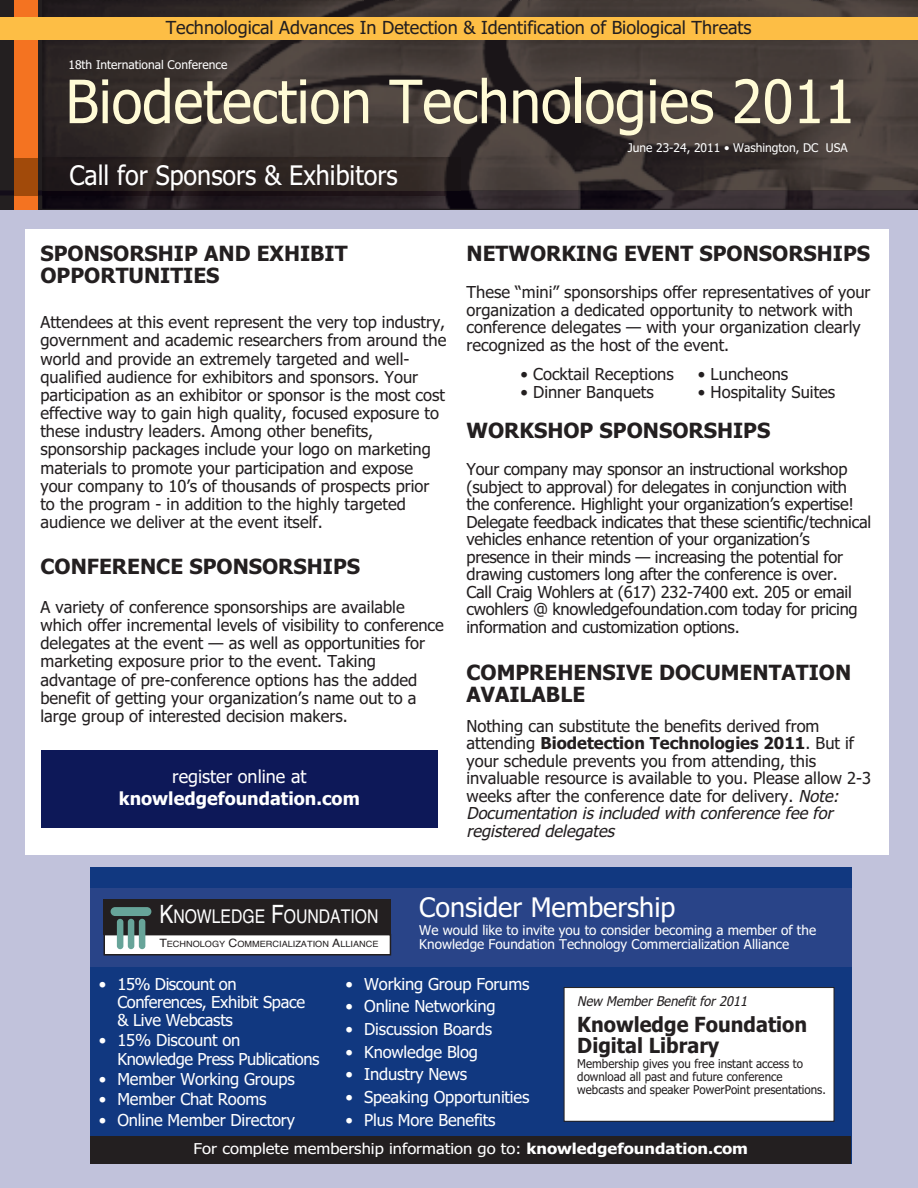
<style>
.page{position:relative;width:918px;height:1188px;background:#fff}
.page>*{position:absolute;margin:0;border:0;box-sizing:border-box;transform-origin:0 0}
.t1{font:59.85px "Tahoma";color:#fffbd6;scale:.94 1}
.t2{font:27px "Tahoma";color:#fff;scale:.93 1}
.t3{font:27px "Tahoma";color:#fff}
.t4{font:700 21px/22.6px "Tahoma";color:#231f20}
.t5{font:700 20.85px/21.6px "Tahoma";color:#231f20;scale:.95 1}
.t6{font:18.9px "Helvetica";color:#fff;scale:.83 1}
.t7{font:18px "Tahoma";color:#231f20}
.t8{font:700 18px "Tahoma";color:#fff}
.t9{font:18px "Tahoma";color:#fff}
.t10{font:16.5px/17.5px "Tahoma";color:#231f20}
.t11{font:16.5px/18.1px "Tahoma";letter-spacing:-.01em;color:#fff}
.t12{font:15px "Tahoma";color:#fff;scale:1.1 1}
.t13{font:13.5px/14.2px "Tahoma";color:#fff}
.t14{font:italic 13.5px "Tahoma";color:#231f20;scale:.95 1}
.t15{font:12.15px/12.9px "Tahoma";color:#231f20;scale:.95 1}
.t16{font:12px "Tahoma";color:#fff}
.t17{font:8.7px "Helvetica";color:#231f20;scale:1.06 1}
.s1{font-weight:700}
.s2{font-style:italic}
.s3{font-size:25.35px}
.s4{font-size:11.55px}
</style>
<div class="page">
<div style="left:0;top:190px;width:918px;height:998px;background:#c1c2db"></div>
<img style="left:42px;top:194px;width:876px;height:15px">
<img style="left:42px;top:44px;width:876px;height:150px">
<img style="left:42px;top:0;width:876px;height:44px">
<div style="left:25px;top:230px;width:864px;height:625px;background:#fff"></div>
<div style="left:41px;top:751px;width:396px;height:77px;background:#0d1858"></div>
<div style="left:14px;top:0;width:24px;height:209px;background:#f47321"></div>
<div style="left:0;top:17px;width:918px;height:22px;background:#fdbe45"></div>
<svg style="left:0;top:158px;width:42px;height:37px"></svg>
<img style="left:42px;top:158px;width:419px;height:37px">
<div style="left:14px;top:158px;width:24px;height:37px;background:#a14a0a"></div>
<div style="left:90px;top:867px;width:761px;height:297px;background:#113880"></div>
<div style="left:90px;top:888px;width:761px;height:79px;background:#294488"></div>
<div style="left:104px;top:899px;width:287px;height:36px;background:#231f20"></div>
<div style="left:104px;top:935px;width:286px;height:20px;background:#fff"></div>
<div style="left:104px;top:934px;width:287px;height:22px;border:2px solid #231f20"></div>
<div style="left:111px;top:907px;width:40px;height:9px;background:#67a499;border-radius:4px"></div>
<div style="left:117px;top:919px;width:6px;height:30px;background:#67a499;border-radius:3px"></div>
<div style="left:128px;top:919px;width:6px;height:30px;background:#67a499;border-radius:3px"></div>
<div style="left:139px;top:919px;width:6px;height:30px;background:#67a499;border-radius:3px"></div>
<div style="left:564px;top:988px;width:270px;height:133px;background:#fff"></div>
<div style="left:564px;top:987px;width:270px;height:135px;border:1px solid #231f20"></div>
<div style="left:90px;top:1136px;width:761px;height:28px;background:#231f20"></div>
<p class="t7" style="left:166px;top:17px;width:587px">Technological Advances In Detection &amp; Identification of Biological Threats</p>
<p class="t16" style="left:68px;top:57px;width:160px">18th International Conference</p>
<h1 class="t1" style="left:65px;top:68px;width:841px">Biodetection Technologies 2011</h1>
<h2 class="t2" style="left:69px;top:160px;width:355px">Call for Sponsors &amp; Exhibitors</h2>
<p class="t16" style="left:628px;top:140px;width:221px">June 23-24, 2011 • Washington, DC USA</p>
<p class="t4" style="left:40px;top:242px;width:309px">SPONSORSHIP AND EXHIBIT<br>OPPORTUNITIES</p>
<p class="t10" style="left:40px;top:313px;width:407px;line-height:18.1px">Attendees at this event represent the very top industry, government and academic researchers from around the world and provide an extremely targeted and well&shy;qualified audience for exhibitors and sponsors. Your participation as an exhibitor or sponsor is the most cost effective way to gain high quality, focused exposure to these industry leaders. Among other benefits, sponsorship packages include your logo on marketing materials to promote your participation and expose your company to 10’s of thousands of prospects prior to the program - in addition to the highly targeted audience we deliver at the event itself.</p>
<p class="t4" style="left:40px;top:555px;width:321px">CONFERENCE SPONSORSHIPS</p>
<p class="t10" style="left:40px;top:598px;width:405px;line-height:18.1px">A variety of conference sponsorships are available which offer incremental levels of visibility to conference delegates at the event — as well as opportunities for marketing exposure prior to the event. Taking advantage of pre-conference options has the added benefit of getting your organization’s name out to a large group of interested decision makers.</p>
<p class="t9" style="left:172px;top:767px;width:136px">register online at</p>
<p class="t8" style="left:119px;top:788px;width:243px">knowledgefoundation.com</p>
<p class="t4" style="left:466px;top:242px;width:405px">NETWORKING EVENT SPONSORSHIPS</p>
<p class="t10" style="left:466px;top:284px;width:406px">These “mini” sponsorships offer representatives of your organization a dedicated opportunity to network with conference delegates — with your organization clearly recognized as the host of the event.</p>
<p class="t10" style="left:520px;top:366px;width:155px">• Cocktail Receptions</p>
<p class="t10" style="left:698px;top:366px;width:92px">• Luncheons</p>
<p class="t10" style="left:520px;top:383px;width:135px">• Dinner Banquets</p>
<p class="t10" style="left:698px;top:383px;width:139px">• Hospitality Suites</p>
<p class="t4" style="left:466px;top:419px;width:305px">WORKSHOP SPONSORSHIPS</p>
<p class="t10" style="left:466px;top:461px;width:406px">Your company may sponsor an instructional workshop (subject to approval) for delegates in conjunction with the conference. Highlight your organization’s expertise!<br>Delegate feedback indicates that these scientific/technical vehicles enhance retention of your organization’s presence in their minds — increasing the potential for drawing customers long after the conference is over.<br>Call Craig Wohlers at (617) 232-7400 ext. 205 or email cwohlers @ knowledgefoundation.com today for pricing information and customization options.</p>
<p class="t4" style="left:466px;top:662px;width:386px;line-height:22px">COMPREHENSIVE DOCUMENTATION<br>AVAILABLE</p>
<p class="t10" style="left:466px;top:717px;width:406px">Nothing can substitute the benefits derived from attending <span class="s1">Biodetection Technologies 2011</span>. But if your schedule prevents you from attending, this invaluable resource is available to you. Please allow 2-3 weeks after the conference date for delivery. <span class="s2">Note:<br>Documentation is included with conference fee for registered delegates</span></p>
<p class="t6" style="left:159px;top:906px;width:266px"><span class="s3">K</span>NOWLEDGE <span class="s3">F</span>OUNDATION</p>
<p class="t17" style="left:159px;top:939px;width:208px"><span class="s4">T</span>ECHNOLOGY <span class="s4">C</span>OMMERCIALIZATION <span class="s4">A</span>LLIANCE</p>
<h2 class="t3" style="left:419px;top:892px;width:258px">Consider Membership</h2>
<p class="t13" style="left:419px;top:923px;width:398px">We would like to invite you to consider becoming a member of the<br>Knowledge Foundation Technology Commercialization Alliance</p>
<p class="t11" style="left:346px;top:975px;width:185px">• Working Group Forums</p>
<p class="t11" style="left:346px;top:998px;width:151px">• Online Networking</p>
<p class="t11" style="left:346px;top:1020px;width:148px">• Discussion Boards</p>
<p class="t11" style="left:346px;top:1043px;width:134px">• Knowledge Blog</p>
<p class="t11" style="left:346px;top:1066px;width:123px">• Industry News</p>
<p class="t11" style="left:346px;top:1088px;width:185px">• Speaking Opportunities</p>
<p class="t11" style="left:346px;top:1111px;width:151px">• Plus More Benefits</p>
<p class="t12" style="left:194px;top:1140px;width:506px">For complete membership information go to: <span class="s1">knowledgefoundation.com</span></p>
<p class="t11" style="left:117px;top:975px;width:189px;text-indent:-19px">• 15% Discount on<br>Conferences, Exhibit Space &amp; Live Webcasts</p>
<p class="t11" style="left:117px;top:1032px;width:204px;text-indent:-19px">• 15% Discount on<br>Knowledge Press Publications</p>
<p class="t11" style="left:99px;top:1070px;width:198px">• Member Working Groups</p>
<p class="t11" style="left:99px;top:1091px;width:169px">• Member Chat Rooms</p>
<p class="t11" style="left:99px;top:1111px;width:198px">• Online Member Directory</p>
<p class="t14" style="left:577px;top:994px;width:184px">New Member Benefit for 2011</p>
<p class="t5" style="left:577px;top:1014px;width:244px">Knowledge Foundation<br>Digital Library</p>
<p class="t15" style="left:577px;top:1057px;width:263px">Membership gives you free instant access to download all past and future conference webcasts and speaker PowerPoint presentations.</p>
</div>
